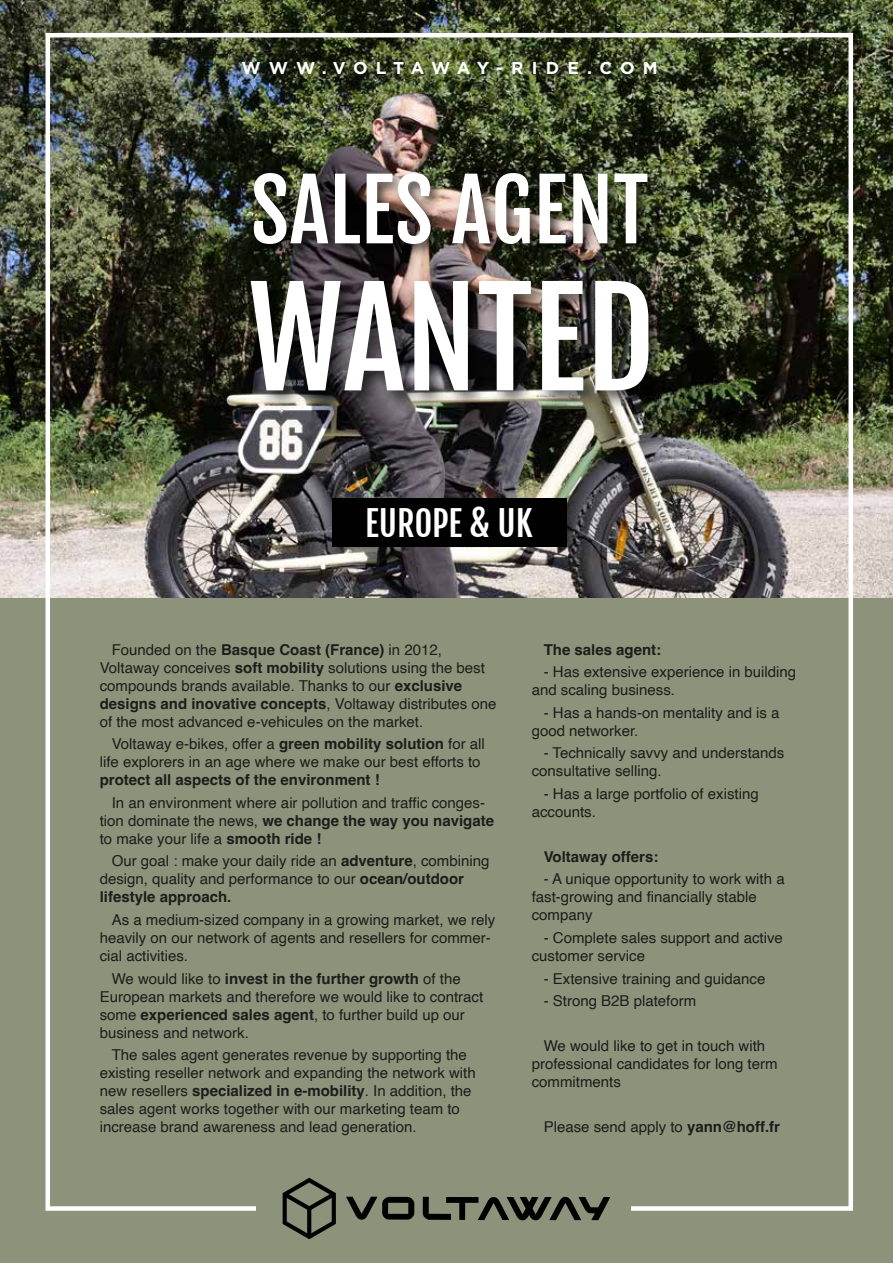
<style>
.page{position:relative;width:893px;height:1263px;background:#fff}
.page>*{position:absolute;margin:0;border:0;box-sizing:border-box;transform-origin:0 0}
.t1{font:131.25px "Fjalla One";color:#fff}
.t2{font:83.55px "Fjalla One";color:#fff}
.t3{font:34.2px "Fjalla One";color:#fff}
.t4{font:700 17.25px "Gotham";letter-spacing:.46em;color:#fff}
.t5{font:15px/18px "Helvetica";color:#1d1d1b}
.t6{font:700 15px "Helvetica";color:#1d1d1b}
.s1{font-weight:700}
</style>
<div class="page">
<img style="left:0;top:0;width:893px;height:599px">
<div style="left:0;top:599px;width:893px;height:664px;background:#8d937b"></div>
<img style="left:241px;top:158px;width:426px;height:99px">
<img style="left:235px;top:257px;width:445px;height:189px">
<div style="left:332px;top:498px;width:235px;height:49px;background:#010101"></div>
<svg style="left:346px;top:1197px;width:68px;height:23px"></svg>
<svg style="left:423px;top:1197px;width:187px;height:23px"></svg>
<svg style="left:283px;top:1178px;width:53px;height:61px"></svg>
<p class="t4" style="left:241px;top:57px;width:418px">WWW.VOLTAWAY-RIDE.COM</p>
<h2 class="t2" style="left:251px;top:159px;width:400px">SALES AGENT</h2>
<h1 class="t1" style="left:248px;top:258px;width:407px">WANTED</h1>
<h3 class="t3" style="left:365px;top:502px;width:169px">EUROPE &amp; UK</h3>
<p class="t5" style="left:100px;top:641px;width:398px;text-indent:12px">Founded on the <span class="s1">Basque Coast (France)</span> in 2012, Voltaway conceives <span class="s1">soft mobility</span> solutions using the best compounds brands available. Thanks to our <span class="s1">exclusive designs and inovative concepts</span>, Voltaway distributes one of the most advanced e-vehicules on the market.</p>
<p class="t5" style="left:100px;top:736px;width:387px;text-align:right">Voltaway e-bikes, offer a <span class="s1">green mobility solution</span> for all life explorers in an age where we make our best efforts to</p>
<p class="t6" style="left:100px;top:771px;width:282px">protect all aspects of the environment !</p>
<p class="t5" style="left:100px;top:794px;width:396px;text-indent:12px">In an environment where air pollution and traffic conges&shy;tion dominate the news, <span class="s1">we change the way you navigate </span>to make your life a <span class="s1">smooth ride !</span></p>
<p class="t5" style="left:100px;top:853px;width:391px;text-indent:12px">Our goal : make your daily ride an <span class="s1">adventure</span>, combining design, quality and performance to our <span class="s1">ocean/outdoor lifestyle approach.</span></p>
<p class="t5" style="left:100px;top:911px;width:397px;text-indent:12px">As a medium-sized company in a growing market, we rely heavily on our network of agents and resellers for commer&shy;cial activities.</p>
<p class="t5" style="left:100px;top:970px;width:385px;text-indent:12px">We would like to <span class="s1">invest in the further growth</span> of the European markets and therefore we would like to contract some <span class="s1">experienced sales agent</span>, to further build up our business and network.</p>
<p class="t5" style="left:100px;top:1046px;width:378px;text-indent:12px">The sales agent generates revenue by supporting the existing reseller network and expanding the network with new resellers <span class="s1">specialized in e-mobility</span>. In addition, the sales agent works together with our marketing team to increase brand awareness and lead generation.</p>
<p class="t6" style="left:544px;top:640px;width:119px">The sales agent:</p>
<p class="t5" style="left:532px;top:664px;width:266px;text-indent:12px">- Has extensive experience in building and scaling business.</p>
<p class="t5" style="left:532px;top:704px;width:249px;text-indent:12px">- Has a hands-on mentality and is a good networker.</p>
<p class="t5" style="left:532px;top:745px;width:254px;text-indent:12px">- Technically savvy and understands consultative selling.</p>
<p class="t5" style="left:532px;top:785px;width:229px;text-indent:12px">- Has a large portfolio of existing accounts.</p>
<p class="t6" style="left:544px;top:847px;width:116px">Voltaway offers:</p>
<p class="t5" style="left:532px;top:871px;width:254px;text-indent:12px">- A unique opportunity to work with a fast-growing and financially stable company</p>
<p class="t5" style="left:532px;top:929px;width:253px;text-indent:12px">- Complete sales support and active customer service</p>
<p class="t5" style="left:544px;top:970px;width:223px">- Extensive training and guidance</p>
<p class="t5" style="left:544px;top:992px;width:154px">- Strong B2B plateform</p>
<p class="t5" style="left:532px;top:1037px;width:247px;text-indent:12px">We would like to get in touch with professional candidates for long term commitments</p>
<p class="t5" style="left:544px;top:1118px;width:238px">Please send apply to <span class="s1">yann@hoff.fr</span></p>
</div>
